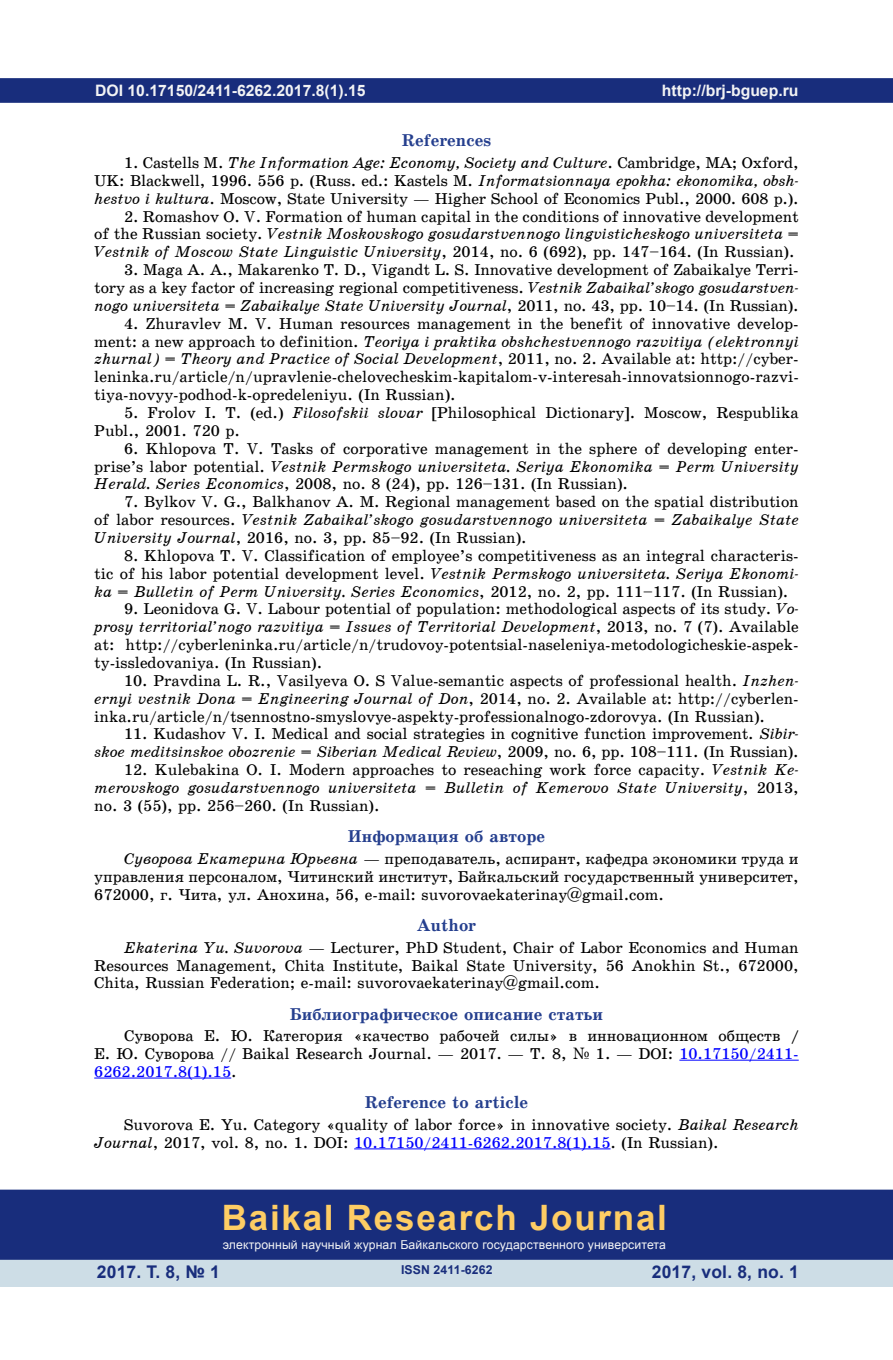
<style>
.page{position:relative;width:893px;height:1360px;background:#fff}
.page>*{position:absolute;margin:0;border:0;box-sizing:border-box;transform-origin:0 0}
.t1{font:700 35px "Arial";letter-spacing:.05em;color:#fecd64}
.t2{font:700 17.5px "Arial";letter-spacing:.01em;color:#182d7c}
.t3{font:17.15px "School Book C Bold";color:#253f8e}
.t4{font:15.75px/17.8px "School Book C";color:#000}
.t5{font:15.75px/17.8px "School Book C Italic";color:#000}
.t6{font:700 15.75px "Arial";color:#f2f3f4}
.t7{font:12.25px "Arial";letter-spacing:.01em;color:#f2f3f4}
.t8{font:700 12.25px "Arial";letter-spacing:.01em;color:#182d7c}
.s1{font-family:"School Book C"}
.s2{font-family:"School Book C Italic"}
.s3{font-family:"School Book C Bold"}
.s4{font-family:"Century Schoolbook"}
.s5{color:#00f}
</style>
<div class="page">
<div style="left:0;top:78px;width:893px;height:25px;background:#182d7c;border:2px solid #182d7c"></div>
<svg style="left:892px;top:78px;width:1px;height:25px"></svg>
<div style="left:0;top:1258px;width:893px;height:28px;background:#cddde6"></div>
<div style="left:0;top:1189px;width:893px;height:70px;background:#182d7c;border:2px solid #182d7c"></div>
<hr style="left:679px;top:1059px;width:120px;height:1px;background:#00f">
<hr style="left:94px;top:1077px;width:137px;height:1px;background:#00f">
<hr style="left:354px;top:1148px;width:256px;height:1px;background:#00f">
<p class="t6" style="left:95px;top:79px;width:272px">DOI 10.17150/2411-6262.2017.8(1).15</p>
<p class="t6" style="left:662px;top:79px;width:138px">http://brj-bguep.ru</p>
<p class="t3" style="left:402px;top:131px;width:91px">References</p>
<p class="t5" style="left:124px;top:154px;width:676px"><span class="s1">1. Castells M.</span> The Information Age: Economy, Society and Culture<span class="s1">. Cambridge, MA; Oxford,</span></p>
<p class="t4" style="left:94px;top:172px;width:706px">UK: Blackwell, 1996. 556 p. (Russ. ed.: Kastels M. <span class="s2">Informatsionnaya epokha: ekonomika, obsh&shy;hestvo i kultura</span>. Moscow, State University — Higher School of Economics Publ., 2000. 608 p.).</p>
<p class="t4" style="left:124px;top:207px;width:676px">2. Romashov O. V. Formation of human capital in the conditions of innovative development</p>
<p class="t5" style="left:94px;top:225px;width:706px"><span class="s1">of the Russian society.</span> Vestnik Moskovskogo gosudarstvennogo lingvisticheskogo universiteta =<br>Vestnik of Moscow State Linguistic University<span class="s1">, 2014, no. 6 (692), pp. 147–164. (In Russian).</span></p>
<p class="t4" style="left:94px;top:261px;width:706px;text-align:right">3. Maga A. A., Makarenko T. D., Vigandt L. S. Innovative development of Zabaikalye Terri&shy;tory as a key factor of increasing regional competitiveness. <span class="s2">Vestnik Zabaikal’skogo gosudarstven-</span></p>
<p class="t5" style="left:94px;top:296px;width:706px">nogo universiteta = Zabaikalye State University Journal<span class="s1">, 2011, no. 43, pp. 10–14. (In Russian).</span></p>
<p class="t4" style="left:124px;top:314px;width:676px">4. Zhuravlev M. V. Human resources management in the benefit of innovative develop-</p>
<p class="t5" style="left:94px;top:332px;width:706px"><span class="s1">ment: a new approach to definition.</span> Teoriya i praktika obshchestvennogo razvitiya (elektronnyi zhurnal) = Theory and Practice of Social Development<span class="s1">, 2011, no. 2. Available at: http://cyber-</span></p>
<p class="t4" style="left:94px;top:368px;width:706px">leninka.ru/article/n/upravlenie-chelovecheskim-kapitalom-v-interesah-innovatsionnogo-razvi&shy;tiya-novyy-podhod-k-opredeleniyu. (In Russian).</p>
<p class="t4" style="left:94px;top:404px;width:706px;text-indent:30px">5. Frolov I. T. (ed.) <span class="s2">Filosofskii slovar</span> [Philosophical Dictionary]. Moscow, Respublika<br>Publ., 2001. 720 p.</p>
<p class="t4" style="left:124px;top:439px;width:676px">6. Khlopova T. V. Tasks of corporative management in the sphere of developing enter-</p>
<p class="t5" style="left:94px;top:457px;width:706px"><span class="s1">prise’s labor potential.</span> Vestnik Permskogo universiteta. Seriya Ekonomika = Perm University</p>
<p class="t4" style="left:94px;top:475px;width:535px"><span class="s2">Herald. Series Economics</span>, 2008, no. 8 (24), pp. 126–131. (In Russian).</p>
<p class="t4" style="left:124px;top:493px;width:676px">7. Bylkov V. G., Balkhanov A. M. Regional management based on the spatial distribution</p>
<p class="t5" style="left:94px;top:511px;width:706px"><span class="s1">of labor resources.</span> Vestnik Zabaikal’skogo gosudarstvennogo universiteta = Zabaikalye State</p>
<p class="t4" style="left:94px;top:529px;width:434px"><span class="s2">University Journal</span>, 2016, no. 3, pp. 85–92. (In Russian).</p>
<p class="t4" style="left:124px;top:546px;width:676px">8. Khlopova T. V. Classification of employee’s competitiveness as an integral characteris-</p>
<p class="t5" style="left:94px;top:564px;width:706px"><span class="s1">tic of his labor potential development level.</span> Vestnik Permskogo universiteta. Seriya Ekonomi&shy;ka = Bulletin of Perm University. Series Economics<span class="s1">, 2012, no. 2, pp. 111–117. (In Russian).</span></p>
<p class="t4" style="left:124px;top:600px;width:676px">9. Leonidova G. V. Labour potential of population: methodological aspects of its study. <span class="s2">Vo-</span></p>
<p class="t5" style="left:94px;top:618px;width:706px">prosy territorial’nogo razvitiya = Issues of Territorial Development<span class="s1">, 2013, no. 7 (7). Available</span></p>
<p class="t4" style="left:94px;top:636px;width:706px">at: http://cyberleninka.ru/article/n/trudovoy-potentsial-naseleniya-metodologicheskie-aspek&shy;ty-issledovaniya. (In Russian).</p>
<p class="t4" style="left:124px;top:671px;width:676px">10. Pravdina L. R., Vasilyeva O. S Value-semantic aspects of professional health. <span class="s2">Inzhen-</span></p>
<p class="t5" style="left:94px;top:689px;width:706px">ernyi vestnik Dona = Engineering Journal of Don<span class="s1">, 2014, no. 2. Available at: http://cyberlen-</span></p>
<p class="t4" style="left:94px;top:707px;width:672px">inka.ru/article/n/tsennostno-smyslovye-aspekty-professionalnogo-zdorovya. (In Russian).</p>
<p class="t4" style="left:124px;top:725px;width:676px">11. Kudashov V. I. Medical and social strategies in cognitive function improvement. <span class="s2">Sibir-</span></p>
<p class="t5" style="left:94px;top:743px;width:706px">skoe meditsinskoe obozrenie = Siberian Medical Review<span class="s1">, 2009, no. 6, pp. 108–111. (In Russian).</span></p>
<p class="t4" style="left:124px;top:761px;width:676px">12. Kulebakina O. I. Modern approaches to reseaching work force capacity. <span class="s2">Vestnik Ke-</span></p>
<p class="t5" style="left:94px;top:778px;width:706px">merovskogo gosudarstvennogo universiteta = Bulletin of Kemerovo State University<span class="s1">, 2013,</span></p>
<p class="t4" style="left:94px;top:796px;width:287px">no. 3 (55), pp. 256–260. (In Russian).</p>
<p class="t3" style="left:348px;top:827px;width:199px">Информация об авторе</p>
<p class="t4" style="left:94px;top:849px;width:706px;text-align:justify;text-indent:30px"><span class="s2">Суворова Екатерина Юрьевна</span> — преподаватель, аспирант, кафедра экономики труда и управления персоналом, Читинский институт, Байкальский государственный университет, 672000, г. Чита, ул. Анохина, 56, e-mail: suvorovaekaterinay@gmail.com.</p>
<p class="t3" style="left:417px;top:915px;width:61px">Author</p>
<p class="t4" style="left:94px;top:938px;width:706px;text-align:justify;text-indent:30px"><span class="s2">Ekaterina Yu. Suvorova</span> — Lecturer, PhD Student, Chair of Labor Economics and Human Resources Management, Chita Institute, Baikal State University, 56 Anokhin St., 672000, Chita, Russian Federation; e-mail: suvorovaekaterinay@gmail.com.</p>
<p class="t3" style="left:290px;top:1004px;width:315px">Библиографическое описание статьи</p>
<p class="t4" style="left:94px;top:1027px;width:706px;text-align:justify;text-indent:30px">Суворова Е. Ю. Категория «качество рабочей силы» в инновационном обществ <span class="s3">/ </span>Е. Ю. Суворова // Baikal Research Journal. — 2017. — Т. 8, <span class="s4">№</span> 1. — DOI: <span class="s5">10.17150/2411- 6262.2017.8(1).15</span>.</p>
<p class="t3" style="left:365px;top:1093px;width:165px">Reference to article</p>
<p class="t4" style="left:94px;top:1115px;width:706px;text-indent:30px">Suvorova E. Yu. Category «quality of labor force» in innovative society. <span class="s2">Baikal Research<br>Journal</span>, 2017, vol. 8, no. 1. DOI: <span class="s5">10.17150/2411-6262.2017.8(1).15</span>. (In Russian).</p>
<h1 class="t1" style="left:222px;top:1193px;width:447px">Baikal Research Journal</h1>
<p class="t7" style="left:223px;top:1236px;width:445px">электронный научный журнал Байкальского государственного университета</p>
<p class="t2" style="left:97px;top:1259px;width:125px">2017. Т. 8, № 1</p>
<p class="t2" style="left:652px;top:1259px;width:149px">2017, vol. 8, no. 1</p>
<p class="t8" style="left:401px;top:1261px;width:93px">ISSN 2411-6262</p>
</div>
